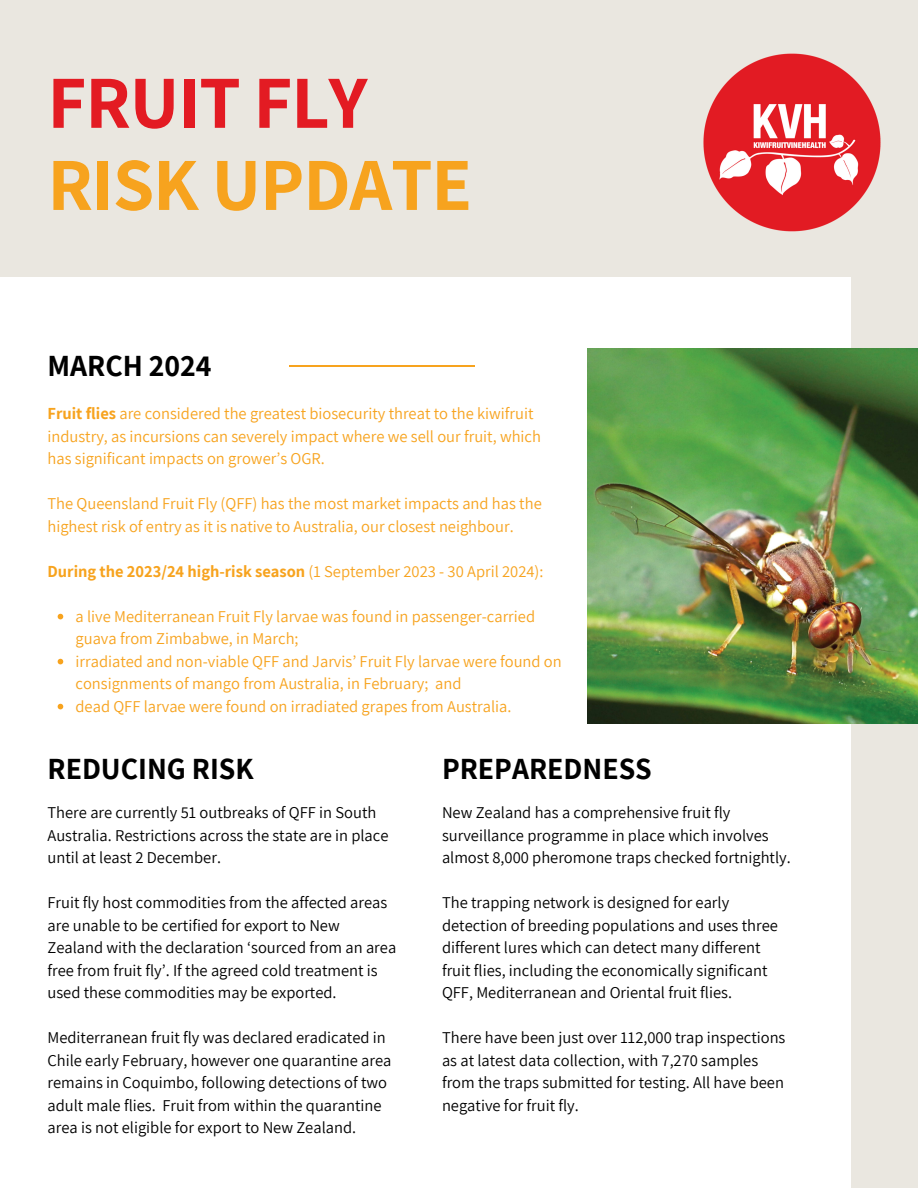
<style>
.page{position:relative;width:918px;height:1188px;background:#eae7e0}
.page>*{position:absolute;margin:0;border:0;box-sizing:border-box;transform-origin:0 0}
.t1{font:700 75px "Assistant";letter-spacing:-.015em;color:#f7a31e}
.t2{font:700 75px "Assistant";letter-spacing:-.015em;color:#e31b23}
.t3{font:700 30px "Assistant";color:#000}
.t4{font:16.5px/22.5px "Assistant";color:#000}
.t5{font:16.5px/22.5px "Assistant";color:#f7a31e}
.t6{font:700 16.5px "Assistant";color:#f7a31e}
.s1{font-weight:700}
.s2{font-weight:400}
</style>
<div class="page">
<div style="left:0;top:277px;width:851px;height:911px;background:#fff"></div>
<img style="left:587px;top:348px;width:331px;height:376px">
<img style="left:703px;top:53px;width:178px;height:179px">
<hr style="left:289px;top:365px;width:186px;height:2px;background:#f7a31e">
<svg style="left:58px;top:614px;width:5px;height:5px"></svg>
<svg style="left:58px;top:659px;width:5px;height:5px"></svg>
<svg style="left:58px;top:704px;width:5px;height:5px"></svg>
<p class="t2" style="left:48px;top:51px;width:321px">FRUIT FLY</p>
<p class="t1" style="left:48px;top:133px;width:426px">RISK UPDATE</p>
<p class="t3" style="left:48px;top:345px;width:166px">MARCH 2024</p>
<p class="t5" style="left:48px;top:402px;width:495px"><span class="s1">Fruit flies</span> are considered the greatest biosecurity threat to the kiwifruit industry, as incursions can severely impact where we sell our fruit, which has significant impacts on grower’s OGR.</p>
<p class="t5" style="left:48px;top:492px;width:496px">The Queensland Fruit Fly (QFF) has the most market impacts and has the highest risk of entry as it is native to Australia, our closest neighbour.</p>
<p class="t6" style="left:48px;top:560px;width:497px">During the 2023/24 high-risk season <span class="s2">(1 September 2023 - 30 April 2024):</span></p>
<p class="t5" style="left:76px;top:604px;width:461px">a live Mediterranean Fruit Fly larvae was found in passenger-carried guava from Zimbabwe, in March;</p>
<p class="t5" style="left:76px;top:649px;width:488px">irradiated and non-viable QFF and Jarvis’ Fruit Fly larvae were found on consignments of mango from Australia, in February; and</p>
<p class="t5" style="left:76px;top:694px;width:437px">dead QFF larvae were found on irradiated grapes from Australia.</p>
<p class="t3" style="left:48px;top:749px;width:208px">REDUCING RISK</p>
<p class="t3" style="left:442px;top:749px;width:211px">PREPAREDNESS</p>
<p class="t4" style="left:48px;top:801px;width:342px">There are currently 51 outbreaks of QFF in South<br>Australia. Restrictions across the state are in place until at least 2 December.</p>
<p class="t4" style="left:48px;top:891px;width:350px">Fruit fly host commodities from the affected areas are unable to be certified for export to New Zealand with the declaration ‘sourced from an area free from fruit fly’. If the agreed cold treatment is used these commodities may be exported.</p>
<p class="t4" style="left:48px;top:1026px;width:345px">Mediterranean fruit fly was declared eradicated in Chile early February, however one quarantine area remains in Coquimbo, following detections of two adult male flies. Fruit from within the quarantine area is not eligible for export to New Zealand.</p>
<p class="t4" style="left:442px;top:801px;width:350px">New Zealand has a comprehensive fruit fly surveillance programme in place which involves almost 8,000 pheromone traps checked fortnightly.</p>
<p class="t4" style="left:442px;top:891px;width:337px">The trapping network is designed for early detection of breeding populations and uses three different lures which can detect many different fruit flies, including the economically significant QFF, Mediterranean and Oriental fruit flies.</p>
<p class="t4" style="left:442px;top:1026px;width:345px">There have been just over 112,000 trap inspections as at latest data collection, with 7,270 samples from the traps submitted for testing. All have been negative for fruit fly.</p>
</div>
